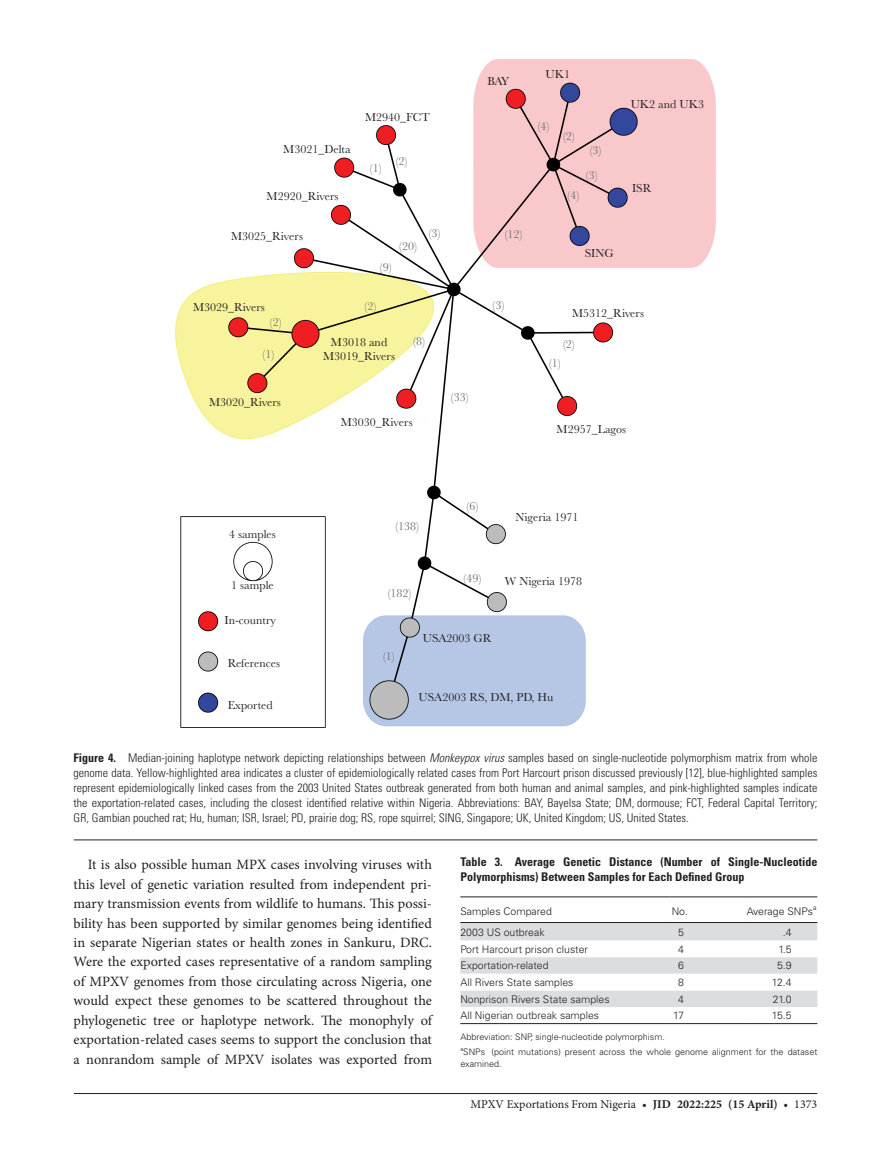
<style>
.page{position:relative;width:891px;height:1174px;background:#fff}
.page>*{position:absolute;margin:0;border:0;box-sizing:border-box;transform-origin:0 0}
.t1{font:14.25px/19.5px "Minion Pro";letter-spacing:-.005em;color:#231f20;text-align:justify}
.t2{font:300 condensed 12px/15px "Univers LT Std";color:#231f20;text-align:justify}
.t3{font:12px/14.4px "Baskerville MT Std";color:#231f20;text-align:center}
.t4{font:700 condensed 12px/15px "Univers LT Std";color:#231f20}
.t5{font:12px "Baskerville MT Std";color:#6c6d70}
.t6{font:12px "Minion Pro";color:#231f20}
.t7{font:300 10.5px "Univers LT Std";color:#231f20}
.t8{font:300 9px/15px "Univers LT Std";color:#231f20}
.s1{font-weight:700}
.s2{font-style:italic}
</style>
<div class="page">
<hr style="left:74px;top:1093px;width:743px;height:1px;background:#231f20">
<hr style="left:74px;top:840px;width:743px;height:1px;background:#231f20">
<img style="left:176px;top:59px;width:539px;height:669px">
<svg style="left:460px;top:897px;width:357px;height:110px"></svg>
<hr style="left:460px;top:896px;width:210px;height:1px;background:#231f20">
<hr style="left:670px;top:896px;width:76px;height:1px;background:#231f20">
<hr style="left:746px;top:896px;width:71px;height:1px;background:#231f20">
<hr style="left:460px;top:1023px;width:210px;height:1px;background:#231f20">
<hr style="left:670px;top:1023px;width:76px;height:1px;background:#231f20">
<hr style="left:746px;top:1023px;width:71px;height:1px;background:#231f20">
<hr style="left:460px;top:922px;width:210px;height:1px;background:#231f20">
<hr style="left:670px;top:922px;width:76px;height:1px;background:#231f20">
<hr style="left:746px;top:922px;width:71px;height:1px;background:#231f20">
<p class="t3" style="left:283px;top:142px;width:69px">M3021_Delta</p>
<p class="t3" style="left:267px;top:189px;width:73px">M2920_Rivers</p>
<p class="t3" style="left:231px;top:229px;width:73px">M3025_Rivers</p>
<p class="t3" style="left:193px;top:300px;width:73px">M3029_Rivers</p>
<p class="t3" style="left:365px;top:110px;width:66px">M2940_FCT</p>
<p class="t5" style="left:370px;top:161px;width:13px">(1)</p>
<p class="t5" style="left:396px;top:154px;width:13px">(2)</p>
<p class="t3" style="left:487px;top:73px;width:23px">BAY</p>
<p class="t5" style="left:380px;top:260px;width:13px">(9)</p>
<p class="t5" style="left:399px;top:239px;width:19px">(20)</p>
<p class="t5" style="left:365px;top:299px;width:13px">(2)</p>
<p class="t5" style="left:429px;top:226px;width:13px">(3)</p>
<p class="t5" style="left:505px;top:227px;width:19px">(12)</p>
<p class="t5" style="left:492px;top:298px;width:13px">(3)</p>
<p class="t5" style="left:270px;top:315px;width:13px">(2)</p>
<p class="t5" style="left:263px;top:348px;width:13px">(1)</p>
<p class="t3" style="left:209px;top:395px;width:73px">M3020_Rivers</p>
<p class="t3" style="left:323px;top:335px;width:73px">M3018 and<br>M3019_Rivers</p>
<p class="t5" style="left:413px;top:334px;width:13px">(8)</p>
<p class="t3" style="left:341px;top:415px;width:73px">M3030_Rivers</p>
<p class="t5" style="left:451px;top:390px;width:19px">(33)</p>
<p class="t3" style="left:546px;top:67px;width:26px">UK1</p>
<p class="t5" style="left:538px;top:119px;width:13px">(4)</p>
<p class="t5" style="left:563px;top:129px;width:13px">(2)</p>
<p class="t5" style="left:590px;top:144px;width:13px">(3)</p>
<p class="t5" style="left:586px;top:168px;width:13px">(3)</p>
<p class="t5" style="left:568px;top:188px;width:13px">(4)</p>
<p class="t3" style="left:631px;top:96px;width:75px">UK2 and UK3</p>
<p class="t3" style="left:632px;top:181px;width:21px">ISR</p>
<p class="t3" style="left:585px;top:246px;width:31px">SING</p>
<p class="t3" style="left:572px;top:306px;width:73px">M5312_Rivers</p>
<p class="t5" style="left:563px;top:337px;width:13px">(2)</p>
<p class="t5" style="left:549px;top:356px;width:13px">(1)</p>
<p class="t3" style="left:557px;top:422px;width:71px">M2957_Lagos</p>
<p class="t3" style="left:229px;top:527px;width:48px">4 samples</p>
<p class="t3" style="left:231px;top:578px;width:44px">1 sample</p>
<p class="t3" style="left:224px;top:613px;width:53px">In-country</p>
<p class="t3" style="left:228px;top:656px;width:54px">References</p>
<p class="t3" style="left:228px;top:698px;width:46px">Exported</p>
<p class="t5" style="left:395px;top:519px;width:25px">(138)</p>
<p class="t5" style="left:467px;top:499px;width:13px">(6)</p>
<p class="t3" style="left:516px;top:510px;width:64px">Nigeria 1971</p>
<p class="t5" style="left:388px;top:586px;width:25px">(182)</p>
<p class="t5" style="left:464px;top:571px;width:19px">(49)</p>
<p class="t5" style="left:383px;top:649px;width:13px">(1)</p>
<p class="t3" style="left:423px;top:630px;width:70px">USA2003 GR</p>
<p class="t3" style="left:505px;top:574px;width:79px">W Nigeria 1978</p>
<p class="t3" style="left:419px;top:689px;width:136px">USA2003 RS, DM, PD, Hu</p>
<p class="t2" style="left:74px;top:750px;width:745px"><span class="s1">Figure 4.</span> Median-joining haplotype network depicting relationships between <span class="s2">Monkeypox virus</span> samples based on single-nucleotide polymorphism matrix from whole genome data. Yellow-highlighted area indicates a cluster of epidemiologically related cases from Port Harcourt prison discussed previously [12], blue-highlighted samples represent epidemiologically linked cases from the 2003 United States outbreak generated from both human and animal samples, and pink-highlighted samples indicate the exportation-related cases, including the closest identified relative within Nigeria. Abbreviations: BAY, Bayelsa State; DM, dormouse; FCT, Federal Capital Territory; GR, Gambian pouched rat; Hu, human; ISR, Israel; PD, prairie dog; RS, rope squirrel; SING, Singapore; UK, United Kingdom; US, United States.</p>
<p class="t4" style="left:460px;top:854px;width:359px">Table 3. Average Genetic Distance (Number of Single-Nucleotide<br>Polymorphisms) Between Samples for Each Defined Group</p>
<p class="t7" style="left:460px;top:905px;width:93px">Samples Compared</p>
<p class="t7" style="left:672px;top:905px;width:18px">No.</p>
<p class="t7" style="left:747px;top:905px;width:71px">Average SNPs<sup>a</sup></p>
<p class="t7" style="left:460px;top:926px;width:86px">2003 US outbreak</p>
<p class="t7" style="left:678px;top:926px;width:7px">5</p>
<p class="t7" style="left:783px;top:926px;width:10px">.4</p>
<p class="t7" style="left:460px;top:943px;width:129px">Port Harcourt prison cluster</p>
<p class="t7" style="left:678px;top:943px;width:7px">4</p>
<p class="t7" style="left:779px;top:943px;width:15px">1.5</p>
<p class="t7" style="left:460px;top:959px;width:90px">Exportation-related</p>
<p class="t7" style="left:678px;top:959px;width:7px">6</p>
<p class="t7" style="left:777px;top:959px;width:16px">5.9</p>
<p class="t7" style="left:460px;top:976px;width:115px">All Rivers State samples</p>
<p class="t7" style="left:678px;top:976px;width:7px">8</p>
<p class="t7" style="left:772px;top:976px;width:21px">12.4</p>
<p class="t7" style="left:460px;top:992px;width:151px">Nonprison Rivers State samples</p>
<p class="t7" style="left:678px;top:992px;width:7px">4</p>
<p class="t7" style="left:773px;top:992px;width:20px">21.0</p>
<p class="t7" style="left:460px;top:1009px;width:140px">All Nigerian outbreak samples</p>
<p class="t7" style="left:673px;top:1009px;width:12px">17</p>
<p class="t7" style="left:772px;top:1009px;width:21px">15.5</p>
<p class="t8" style="left:460px;top:1030px;width:359px">Abbreviation: SNP, single-nucleotide polymorphism.<br><sup>a</sup>SNPs (point mutations) present across the whole genome alignment for the dataset</p>
<p class="t8" style="left:460px;top:1057px;width:43px">examined.</p>
<p class="t1" style="left:74px;top:855px;width:360px;text-indent:14px">It is also possible human MPX cases involving viruses with this level of genetic variation resulted from independent pri&shy;mary transmission events from wildlife to humans. This possi&shy;bility has been supported by similar genomes being identified in separate Nigerian states or health zones in Sankuru, DRC.<br>Were the exported cases representative of a random sampling of MPXV genomes from those circulating across Nigeria, one would expect these genomes to be scattered throughout the phylogenetic tree or haplotype network. The monophyly of exportation-related cases seems to support the conclusion that a nonrandom sample of MPXV isolates was exported from</p>
<p class="t6" style="left:470px;top:1096px;width:348px">MPXV Exportations From Nigeria • <span class="s1">jid 2022:225 (15 April)</span> • 1373</p>
</div>
